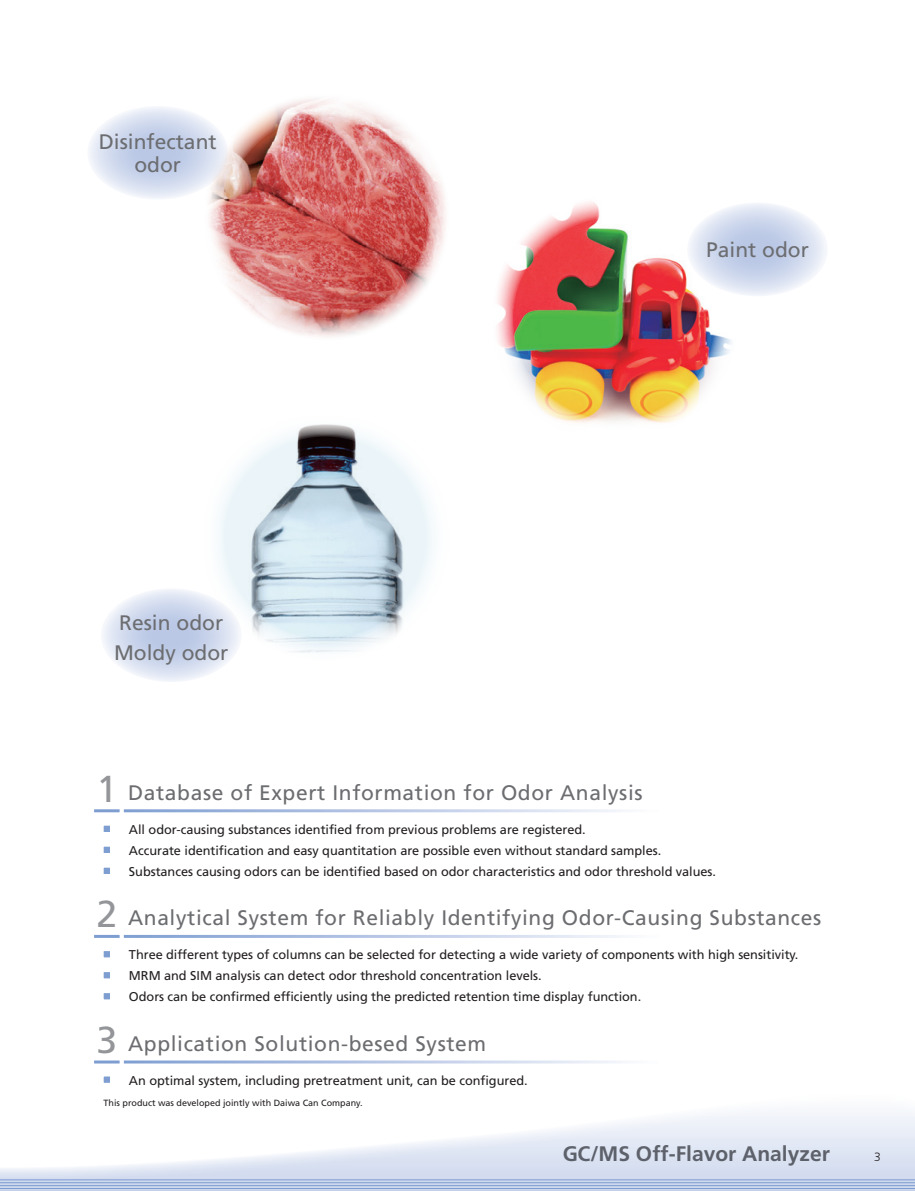
<style>
.page{position:relative;width:915px;height:1191px;background:#fff}
.page>*{position:absolute;margin:0;border:0;box-sizing:border-box;transform-origin:0 0}
.t1{font:37.5px "Frutiger";color:#939598}
.t2{font:21px "Frutiger";letter-spacing:.03em;color:#6c6d70}
.t3{font:21px/30px "Frutiger";color:#6c6d70}
.t4{font:700 21px "Frutiger";color:#6c6d70}
.t5{font:13.5px/21px "Koz Go Pr 6 N";color:#7e9ed2;text-align:justify}
.t6{font:12.75px/21px "Frutiger";letter-spacing:-.005em;color:#231f20}
.t7{font:300 12px "Frutiger";color:#231f20}
.t8{font:9px "Frutiger";color:#231f20}
</style>
<div class="page">
<svg style="left:0;top:1111px;width:914px;height:79px"></svg>
<hr style="left:0;top:1185px;width:914px;height:1px;background:#7e9ed2">
<hr style="left:0;top:1190px;width:914px;height:1px;background:#7e9ed2">
<hr style="left:0;top:1179px;width:914px;height:1px;background:#7e9ed2">
<hr style="left:0;top:1188px;width:914px;height:1px;background:#7e9ed2">
<hr style="left:0;top:1182px;width:914px;height:1px;background:#7e9ed2">
<hr style="left:94px;top:809px;width:25px;height:3px;background:#7e9ed2">
<hr style="left:94px;top:935px;width:25px;height:3px;background:#7e9ed2">
<hr style="left:94px;top:1060px;width:25px;height:3px;background:#7e9ed2">
<img style="left:226px;top:117px;width:200px;height:200px">
<div style="left:159px;top:50px;width:334px;height:334px;border:66px solid #fff;border-radius:50%"></div>
<img style="left:480px;top:185px;width:234px;height:234px">
<div style="left:447px;top:152px;width:334px;height:334px;border:66px solid #fff;border-radius:50%"></div>
<svg style="left:191px;top:403px;width:268px;height:268px;background:#cbd8e0"></svg>
<div style="left:158px;top:370px;width:334px;height:334px;border:66px solid #fff;border-radius:50%"></div>
<svg style="left:101px;top:588px;width:140px;height:94px;background:#d5ddef"></svg>
<svg style="left:87px;top:106px;width:141px;height:94px;background:#d5deef"></svg>
<svg style="left:687px;top:203px;width:140px;height:93px;background:#d5ddef"></svg>
<h2 class="t3" style="left:99px;top:131px;width:119px;line-height:22.5px;text-align:center">Disinfectant odor</h2>
<h2 class="t3" style="left:114px;top:607px;width:116px">Resin odor<br>Moldy odor</h2>
<h2 class="t3" style="left:706px;top:235px;width:104px">Paint odor</h2>
<h1 class="t1" style="left:96px;top:767px;width:22px">1</h1>
<p class="t5" style="left:100px;top:818px;width:15px">■ ■ ■</p>
<h1 class="t1" style="left:96px;top:892px;width:22px">2</h1>
<p class="t5" style="left:100px;top:944px;width:15px">■ ■ ■</p>
<h1 class="t1" style="left:96px;top:1017px;width:22px">3</h1>
<p class="t5" style="left:100px;top:1069px;width:15px">■</p>
<h2 class="t2" style="left:128px;top:780px;width:516px">Database of Expert Information for Odor Analysis</h2>
<p class="t6" style="left:129px;top:819px;width:588px">All odor-causing substances identified from previous problems are registered.<br>Accurate identification and easy quantitation are possible even without standard samples.<br>Substances causing odors can be identified based on odor characteristics and odor threshold values.</p>
<h2 class="t2" style="left:128px;top:905px;width:694px">Analytical System for Reliably Identifying Odor-Causing Substances</h2>
<p class="t6" style="left:129px;top:944px;width:670px">Three different types of columns can be selected for detecting a wide variety of components with high sensitivity.<br>MRM and SIM analysis can detect odor threshold concentration levels.<br>Odors can be confirmed efficiently using the predicted retention time display function.</p>
<h2 class="t2" style="left:128px;top:1031px;width:359px">Application Solution-besed System</h2>
<p class="t6" style="left:129px;top:1069px;width:400px">An optimal system, including pretreatment unit, can be configured.</p>
<p class="t8" style="left:103px;top:1097px;width:260px">This product was developed jointly with Daiwa Can Company.</p>
<h2 class="t4" style="left:562px;top:1141px;width:269px">GC/MS Off-Flavor Analyzer</h2>
<p class="t7" style="left:873px;top:1150px;width:8px">3</p>
</div>
